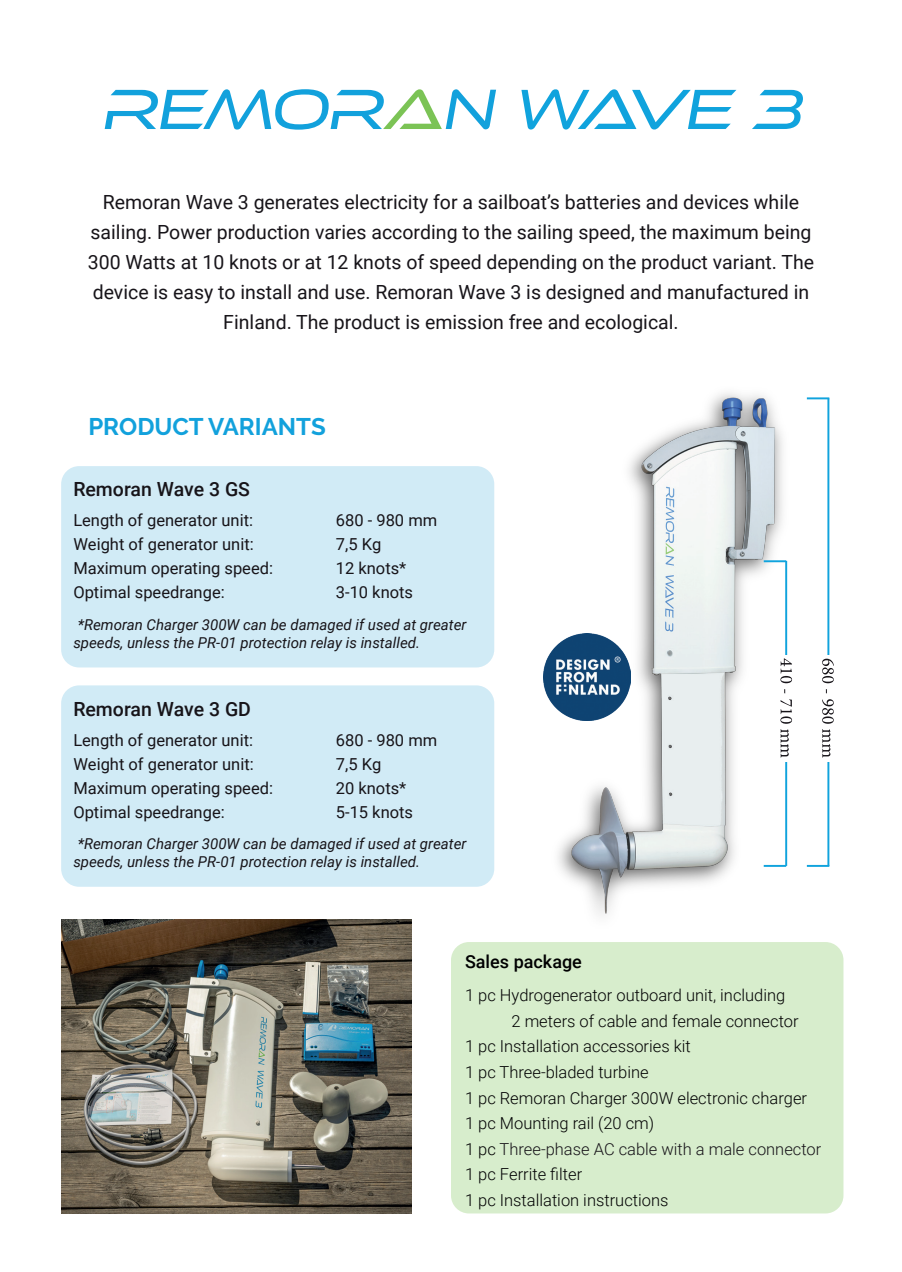
<style>
.page{position:relative;width:902px;height:1272px;background:#fff}
.page>*{position:absolute;margin:0;border:0;box-sizing:border-box;transform-origin:0 0}
.t1{font:italic 58.5px "Ethnocentric Lt";color:#12a1dc}
.t2{font:700 24px "Raleway";color:#12a1dc}
.t3{font:19.5px/30px "Roboto";color:#171419;text-align:center}
.t4{font:500 19.5px "Roboto";color:#171419}
.t5{font:500 18px "Roboto";color:#000001}
.t6{font:16.5px "Roboto";color:#171419}
.t7{font:300 16.5px/25.5px "Roboto";color:#000001}
.t8{font:300 16.5px "Roboto";color:#171419}
.t9{font:italic 15px/18px "Roboto";color:#171419}
.s1{color:#7bc355}
.s2{color:#10a3dd}
.s3{color:#000001}
</style>
<div class="page">
<div style="left:61px;top:466px;width:433px;height:201px;background:#d1ebf6;border-radius:18px"></div>
<div style="left:61px;top:685px;width:433px;height:202px;background:#d1ebf6;border-radius:18px"></div>
<div style="left:451px;top:942px;width:392px;height:271px;background:#d7edcc;border-radius:18px"></div>
<img style="left:61px;top:919px;width:350px;height:294px">
<img style="left:558px;top:393px;width:277px;height:552px">
<hr style="left:764px;top:560px;width:22px;height:2px;background:#10a3dd">
<hr style="left:764px;top:865px;width:22px;height:2px;background:#10a3dd">
<hr style="left:827px;top:398px;width:2px;height:468px;background:#10a3dd">
<hr style="left:807px;top:397px;width:22px;height:2px;background:#10a3dd">
<hr style="left:807px;top:865px;width:22px;height:2px;background:#10a3dd">
<hr style="left:785px;top:561px;width:2px;height:305px;background:#10a3dd">
<div style="left:782px;top:662px;width:15px;height:84px;background:#fff"></div>
<div style="left:777px;top:656px;width:19px;height:106px;background:#fff"></div>
<svg style="left:780px;top:658px;width:12px;height:100px"></svg>
<div style="left:817px;top:656px;width:19px;height:106px;background:#fff"></div>
<svg style="left:822px;top:659px;width:12px;height:99px"></svg>
<img style="left:543px;top:634px;width:87px;height:86px">
<p class="t1" style="left:101px;top:74px;width:701px">REMOR<span class="s1">A</span>N <span class="s2">WAVE 3</span></p>
<p class="t3" style="left:88px;top:187px;width:728px">Remoran Wave 3 generates electricity for a sailboat’s batteries and devices while sailing. Power production varies according to the sailing speed, the maximum being 300 Watts at 10 knots or at 12 knots of speed depending on the product variant. The device is easy to install and use. Remoran Wave 3 is designed and manufactured in Finland. The product is emission free and ecological.</p>
<p class="t2" style="left:88px;top:413px;width:239px">PRODUCT VARIANTS</p>
<p class="t4" style="left:73px;top:476px;width:178px">Remoran Wave 3 GS</p>
<p class="t6" style="left:73px;top:509px;width:181px">Length of generator unit:</p>
<p class="t6" style="left:336px;top:509px;width:103px">680 - 980 mm</p>
<p class="t6" style="left:73px;top:533px;width:182px">Weight of generator unit:</p>
<p class="t6" style="left:336px;top:533px;width:47px">7,5 Kg</p>
<p class="t6" style="left:73px;top:557px;width:201px">Maximum operating speed:</p>
<p class="t6" style="left:336px;top:557px;width:72px">12 knots*</p>
<p class="t6" style="left:73px;top:581px;width:153px">Optimal speedrange:</p>
<p class="t6" style="left:336px;top:581px;width:79px">3-10 knots</p>
<p class="t9" style="left:73px;top:615px;width:395px">*Remoran Charger 300W can be damaged if used at greater speeds, unless the PR-01 protection relay is installed.</p>
<p class="t4" style="left:73px;top:695px;width:179px">Remoran Wave 3 GD</p>
<p class="t6" style="left:73px;top:728px;width:181px">Length of generator unit:</p>
<p class="t6" style="left:336px;top:728px;width:103px">680 - 980 mm</p>
<p class="t6" style="left:73px;top:752px;width:182px">Weight of generator unit:</p>
<p class="t6" style="left:336px;top:752px;width:47px">7,5 Kg</p>
<p class="t6" style="left:73px;top:776px;width:201px">Maximum operating speed:</p>
<p class="t6" style="left:336px;top:776px;width:72px">20 knots*</p>
<p class="t6" style="left:73px;top:800px;width:153px">Optimal speedrange:</p>
<p class="t6" style="left:336px;top:800px;width:79px">5-15 knots</p>
<p class="t9" style="left:73px;top:834px;width:395px">*Remoran Charger 300W can be damaged if used at greater speeds, unless the PR-01 protection relay is installed.</p>
<p class="t5" style="left:465px;top:949px;width:118px">Sales package</p>
<p class="t7" style="left:511px;top:982px;width:289px;text-indent:-46px">1 pc Hydrogenerator outboard unit, including<br>2 meters of cable and female connector</p>
<p class="t7" style="left:465px;top:1033px;width:227px">1 pc Installation accessories kit</p>
<p class="t7" style="left:465px;top:1059px;width:185px">1 pc Three-bladed turbine</p>
<p class="t7" style="left:465px;top:1084px;width:344px">1 pc Remoran Charger 300W electronic charger</p>
<p class="t7" style="left:465px;top:1110px;width:191px">1 pc Mounting rail (20 cm)</p>
<p class="t8" style="left:465px;top:1137px;width:358px"><span class="s3">1 pc</span> Three-phase AC cable with a male connector</p>
<p class="t7" style="left:465px;top:1161px;width:119px">1 pc Ferrite filter</p>
<p class="t7" style="left:465px;top:1186px;width:205px">1 pc Installation instructions</p>
</div>
